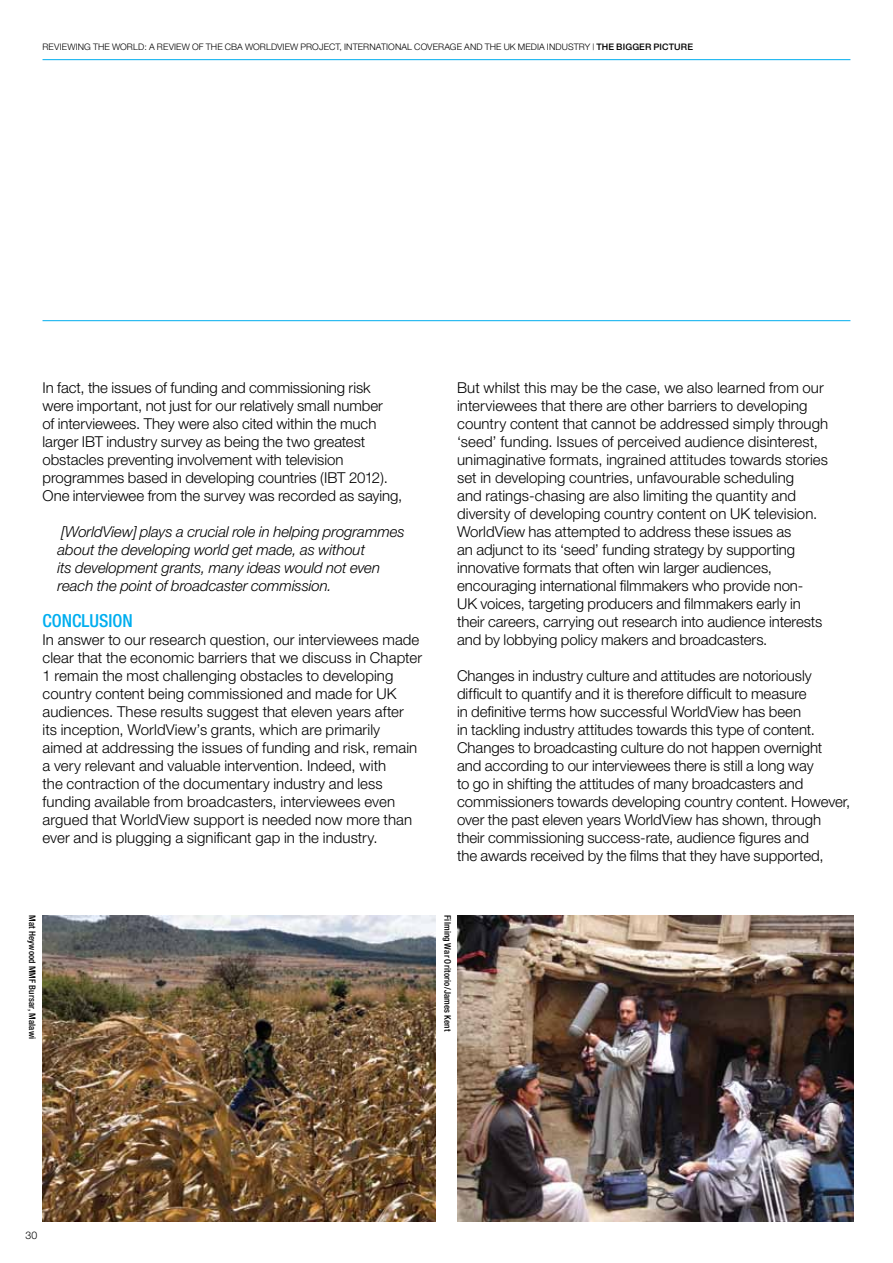
<style>
.page{position:relative;width:893px;height:1263px;background:#fff}
.page>*{position:absolute;margin:0;border:0;box-sizing:border-box;transform-origin:0 0}
.t1{font:500 condensed 18px "Helvetica Neue";color:#00aeef}
.t2{font:300 15px/18px "Helvetica Neue";color:#000}
.t3{font:italic 300 15px/18px "Helvetica Neue";letter-spacing:-.005em;color:#000}
.t4{font:300 10.5px "Helvetica Neue";color:#000}
.t5{font:300 9px "Helvetica Neue";letter-spacing:.015em;color:#000}
.t6{font:500 condensed 9px "Helvetica Neue";letter-spacing:.02em;color:#000}
.t7{font:500 9px "Helvetica Neue";letter-spacing:.015em;color:#000}
.s1{font-weight:300}
</style>
<div class="page">
<hr style="left:43px;top:59px;width:807px;height:1px;background:#00aeef">
<hr style="left:43px;top:320px;width:807px;height:1px;background:#00aeef">
<img style="left:43px;top:915px;width:392px;height:306px">
<img style="left:457px;top:915px;width:396px;height:306px">
<p class="t5" style="left:43px;top:41px;width:24px">ReViewing</p>
<p class="t5" style="left:93px;top:41px;width:7px">the</p>
<p class="t5" style="left:112px;top:41px;width:52px">World: A review</p>
<p class="t5" style="left:192px;top:41px;width:21px">of the</p>
<p class="t5" style="left:225px;top:41px;width:64px">CBA Wor ldView</p>
<p class="t5" style="left:301px;top:41px;width:7px">pro</p>
<p class="t5" style="left:319px;top:41px;width:32px">ject, internationa</p>
<p class="t5" style="left:407px;top:41px;width:14px">l coverage</p>
<p class="t5" style="left:464px;top:41px;width:8px">and</p>
<p class="t5" style="left:485px;top:41px;width:7px">the</p>
<p class="t5" style="left:504px;top:41px;width:21px">UK media</p>
<p class="t5" style="left:547px;top:41px;width:7px">industr</p>
<p class="t7" style="left:585px;top:41px;width:110px"><span class="s1">y |</span> THE BIGGER PICTURE</p>
<p class="t2" style="left:43px;top:378px;width:361px">In fact, the issues of funding and commissioning risk were important, not just for our relatively small number<br>of interviewees. They were also cited within the much larger IBT industry survey as being the two greatest obstacles preventing involvement with television programmes based in developing countries (IBT 2012).<br>One interviewee from the survey was recorded as saying,</p>
<p class="t3" style="left:58px;top:522px;width:349px">[WorldView] plays a crucial role in helping programmes about the developing world get made, as without<br>its development grants, many ideas would not even reach the point of broadcaster commission.</p>
<p class="t1" style="left:43px;top:610px;width:92px">CONCLUSION</p>
<p class="t2" style="left:43px;top:630px;width:381px">In answer to our research question, our interviewees made clear that the economic barriers that we discuss in Chapter 1 remain the most challenging obstacles to developing country content being commissioned and made for UK audiences. These results suggest that eleven years after its inception, WorldView’s grants, which are primarily aimed at addressing the issues of funding and risk, remain a very relevant and valuable intervention. Indeed, with<br>the contraction of the documentary industry and less funding available from broadcasters, interviewees even argued that WorldView support is needed now more than ever and is plugging a significant gap in the industry.</p>
<p class="t6" style="left:38px;top:915px;width:125px;rotate:90deg">MAT HEYWOOD MMF BURSAR, MALAWI</p>
<p class="t2" style="left:457px;top:378px;width:373px">But whilst this may be the case, we also learned from our interviewees that there are other barriers to developing country content that cannot be addressed simply through ‘seed’ funding. Issues of perceived audience disinterest, unimaginative formats, ingrained attitudes towards stories set in developing countries, unfavourable scheduling<br>and ratings-chasing are also limiting the quantity and diversity of developing country content on UK television.<br>WorldView has attempted to address these issues as<br>an adjunct to its ‘seed’ funding strategy by supporting innovative formats that often win larger audiences, encouraging international filmmakers who provide non-<br>UK voices, targeting producers and filmmakers early in their careers, carrying out research into audience interests and by lobbying policy makers and broadcasters.</p>
<p class="t2" style="left:457px;top:666px;width:395px">Changes in industry culture and attitudes are notoriously difficult to quantify and it is therefore difficult to measure<br>in definitive terms how successful WorldView has been<br>in tackling industry attitudes towards this type of content.<br>Changes to broadcasting culture do not happen overnight and according to our interviewees there is still a long way<br>to go in shifting the attitudes of many broadcasters and commissioners towards developing country content. However, over the past eleven years WorldView has shown, through their commissioning success-rate, audience figures and<br>the awards received by the films that they have supported,</p>
<p class="t6" style="left:453px;top:915px;width:118px;rotate:90deg">FILMING WAR ORITORIO/JAMES KENT</p>
<p class="t4" style="left:26px;top:1229px;width:13px">30</p>
</div>
